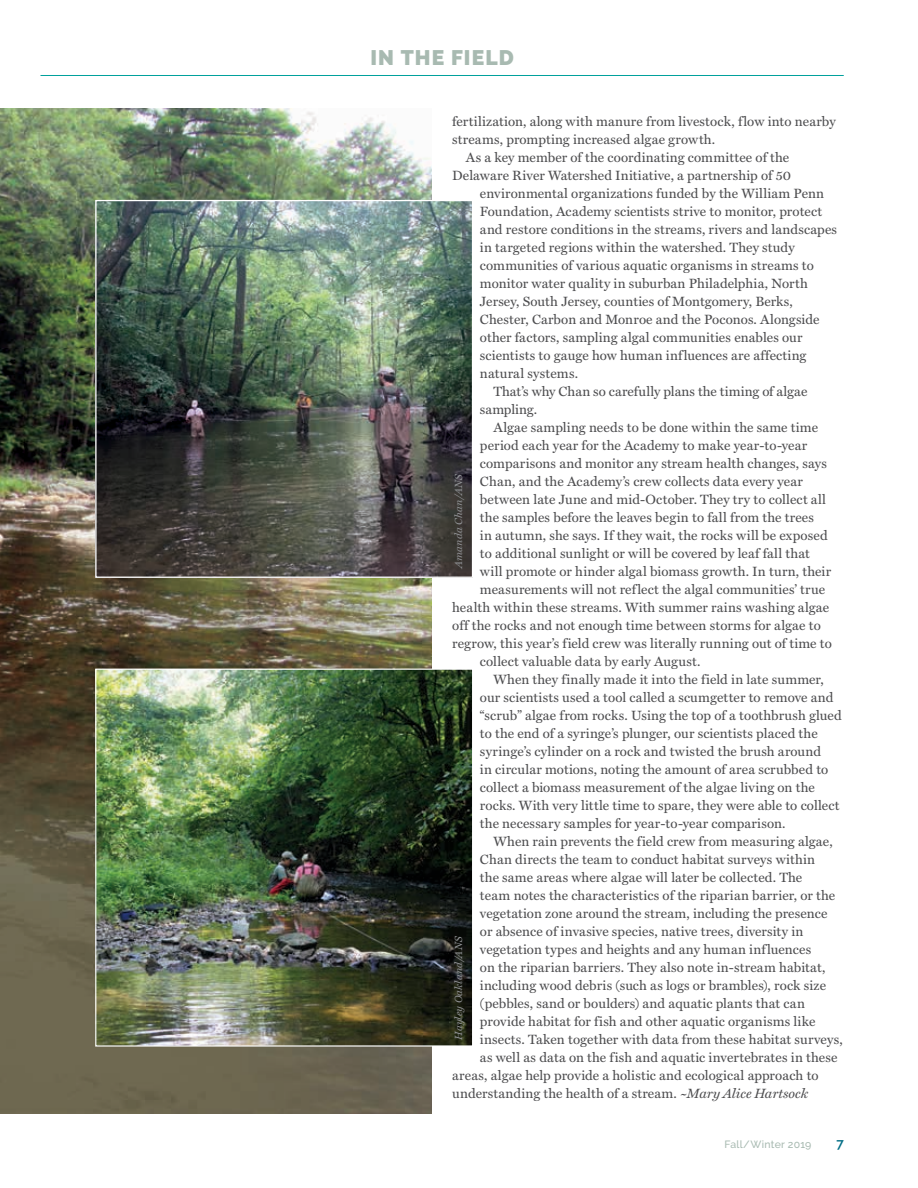
<style>
.page{position:relative;width:918px;height:1188px;background:#fff}
.page>*{position:absolute;margin:0;border:0;box-sizing:border-box;transform-origin:0 0}
.t1{font:900 21px "Raleway";letter-spacing:.055em;color:#a8bab1}
.t2{font:13.5px "Miller Text Roman";letter-spacing:.01em;color:#4d4d4f}
.t3{font:600 13.5px "Raleway";color:#006d85}
.t4{font:italic 10.5px "Miller Text";letter-spacing:.02em;color:#919396}
.t5{font:500 10.5px "Raleway";letter-spacing:.02em;color:#a8bab1}
.s1{font-family:"Miller Text";font-style:italic}
</style>
<div class="page">
<hr style="left:40px;top:75px;width:804px;height:1px;background:#00a19c">
<img style="left:0;top:108px;width:432px;height:1006px">
<img style="left:97px;top:671px;width:374px;height:374px">
<div style="left:95px;top:669px;width:378px;height:378px;border:1px solid #fff"></div>
<img style="left:97px;top:202px;width:374px;height:374px">
<div style="left:95px;top:200px;width:378px;height:378px;border:1px solid #fff"></div>
<h1 class="t1" style="left:370px;top:46px;width:145px">IN THE FIELD</h1>
<p class="t2" style="left:452px;top:113px;width:385px">fertilization, along with manure from livestock, flow into nearby</p>
<p class="t2" style="left:452px;top:131px;width:265px">streams, prompting increased algae growth.</p>
<p class="t2" style="left:466px;top:149px;width:325px">As a key member of the coordinating committee of the</p>
<p class="t2" style="left:452px;top:167px;width:340px">Delaware River Watershed Initiative, a partnership of 50</p>
<p class="t2" style="left:480px;top:185px;width:346px">environmental organizations funded by the William Penn</p>
<p class="t2" style="left:480px;top:203px;width:344px">Foundation, Academy scientists strive to monitor, protect</p>
<p class="t2" style="left:480px;top:221px;width:359px">and restore conditions in the streams, rivers and landscapes</p>
<p class="t2" style="left:480px;top:239px;width:316px">in targeted regions within the watershed. They study</p>
<p class="t2" style="left:480px;top:257px;width:336px">communities of various aquatic organisms in streams to</p>
<p class="t2" style="left:480px;top:275px;width:329px">monitor water quality in suburban Philadelphia, North</p>
<p class="t2" style="left:480px;top:293px;width:315px">Jersey, South Jersey, counties of Montgomery, Berks,</p>
<p class="t2" style="left:480px;top:311px;width:341px">Chester, Carbon and Monroe and the Poconos. Alongside</p>
<p class="t2" style="left:480px;top:329px;width:324px">other factors, sampling algal communities enables our</p>
<p class="t2" style="left:480px;top:347px;width:328px">scientists to gauge how human influences are affecting</p>
<p class="t2" style="left:480px;top:365px;width:100px">natural systems.</p>
<p class="t2" style="left:493px;top:383px;width:315px">That’s why Chan so carefully plans the timing of algae</p>
<p class="t2" style="left:480px;top:401px;width:59px">sampling.</p>
<p class="t2" style="left:493px;top:419px;width:326px">Algae sampling needs to be done within the same time</p>
<p class="t2" style="left:480px;top:437px;width:329px">period each year for the Academy to make year-to-year</p>
<p class="t2" style="left:480px;top:455px;width:348px">comparisons and monitor any stream health changes, says</p>
<p class="t2" style="left:480px;top:473px;width:325px">Chan, and the Academy’s crew collects data every year</p>
<p class="t2" style="left:480px;top:491px;width:348px">between late June and mid-October. They try to collect all</p>
<p class="t2" style="left:480px;top:509px;width:336px">the samples before the leaves begin to fall from the trees</p>
<p class="t2" style="left:480px;top:527px;width:349px">in autumn, she says. If they wait, the rocks will be exposed</p>
<p class="t2" style="left:480px;top:545px;width:331px">to additional sunlight or will be covered by leaf fall that</p>
<p class="t2" style="left:480px;top:563px;width:353px">will promote or hinder algal biomass growth. In turn, their</p>
<p class="t2" style="left:480px;top:581px;width:347px">measurements will not reflect the algal communities’ true</p>
<p class="t2" style="left:452px;top:599px;width:379px">health within these streams. With summer rains washing algae</p>
<p class="t2" style="left:452px;top:617px;width:370px">off the rocks and not enough time between storms for algae to</p>
<p class="t2" style="left:452px;top:635px;width:381px">regrow, this year’s field crew was literally running out of time to</p>
<p class="t2" style="left:480px;top:653px;width:222px">collect valuable data by early August.</p>
<p class="t2" style="left:493px;top:671px;width:332px">When they finally made it into the field in late summer,</p>
<p class="t2" style="left:480px;top:689px;width:355px">our scientists used a tool called a scumgetter to remove and</p>
<p class="t2" style="left:480px;top:707px;width:363px">“scrub” algae from rocks. Using the top of a toothbrush glued</p>
<p class="t2" style="left:480px;top:725px;width:339px">to the end of a syringe’s plunger, our scientists placed the</p>
<p class="t2" style="left:480px;top:743px;width:343px">syringe’s cylinder on a rock and twisted the brush around</p>
<p class="t2" style="left:480px;top:761px;width:350px">in circular motions, noting the amount of area scrubbed to</p>
<p class="t2" style="left:480px;top:779px;width:336px">collect a biomass measurement of the algae living on the</p>
<p class="t2" style="left:480px;top:797px;width:361px">rocks. With very little time to spare, they were able to collect</p>
<p class="t2" style="left:480px;top:815px;width:307px">the necessary samples for year-to-year comparison.</p>
<p class="t2" style="left:493px;top:833px;width:341px">When rain prevents the field crew from measuring algae,</p>
<p class="t2" style="left:480px;top:851px;width:337px">Chan directs the team to conduct habitat surveys within</p>
<p class="t2" style="left:480px;top:869px;width:324px">the same areas where algae will later be collected. The</p>
<p class="t2" style="left:480px;top:887px;width:357px">team notes the characteristics of the riparian barrier, or the</p>
<p class="t2" style="left:480px;top:905px;width:349px">vegetation zone around the stream, including the presence</p>
<p class="t2" style="left:480px;top:923px;width:325px">or absence of invasive species, native trees, diversity in</p>
<p class="t2" style="left:480px;top:941px;width:333px">vegetation types and heights and any human influences</p>
<p class="t2" style="left:480px;top:959px;width:347px">on the riparian barriers. They also note in-stream habitat,</p>
<p class="t2" style="left:480px;top:977px;width:348px">including wood debris (such as logs or brambles), rock size</p>
<p class="t2" style="left:480px;top:995px;width:327px">(pebbles, sand or boulders) and aquatic plants that can</p>
<p class="t2" style="left:480px;top:1013px;width:337px">provide habitat for fish and other aquatic organisms like</p>
<p class="t2" style="left:480px;top:1031px;width:364px">insects. Taken together with data from these habitat surveys,</p>
<p class="t2" style="left:480px;top:1049px;width:359px">as well as data on the fish and aquatic invertebrates in these</p>
<p class="t2" style="left:452px;top:1067px;width:368px">areas, algae help provide a holistic and ecological approach to</p>
<p class="t2" style="left:452px;top:1085px;width:357px">understanding the health of a stream. <span class="s1">~Mary Alice Hartsock</span></p>
<p class="t4" style="left:452px;top:568px;width:96px;rotate:-90deg">Amanda Chan/ANS</p>
<p class="t4" style="left:452px;top:1040px;width:105px;rotate:-90deg">Hayley Oakland/ANS</p>
<p class="t5" style="left:724px;top:1138px;width:89px">Fall/Winter 2019</p>
<p class="t3" style="left:836px;top:1135px;width:9px">7</p>
</div>
